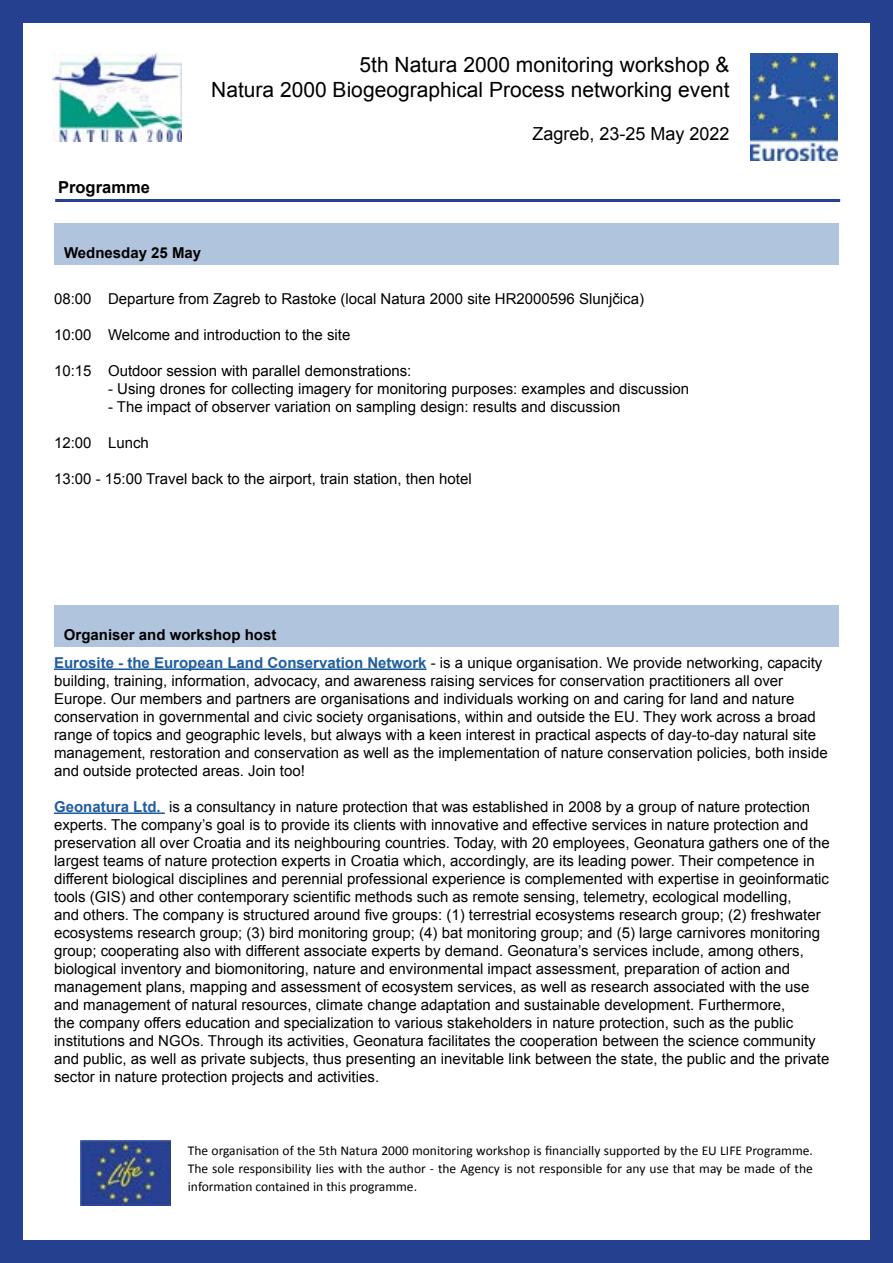
<style>
.page{position:relative;width:893px;height:1263px;background:#fff}
.page>*{position:absolute;margin:0;border:0;box-sizing:border-box;transform-origin:0 0}
.t1{font:21px/25.2px "Arial";color:#000;text-align:right}
.t2{font:18px "Arial";color:#000}
.t3{font:700 16.5px "Arial";color:#000}
.t4{font:15px/18px "Arial";color:#000}
.t5{font:700 15px "Arial";color:#000}
.t6{font:13.5px/18px "Calibri";color:#000;text-align:justify}
.s1{font-weight:700;color:#215e9e}
</style>
<div class="page">
<hr style="left:55px;top:199px;width:785px;height:3px;background:#25408f">
<img style="left:751px;top:54px;width:86px;height:106px">
<div style="left:0;top:0;width:893px;height:23px;background:#25408f"></div>
<div style="left:870px;top:0;width:23px;height:1263px;background:#25408f"></div>
<div style="left:0;top:0;width:23px;height:1263px;background:#25408f"></div>
<div style="left:0;top:1240px;width:893px;height:23px;background:#25408f"></div>
<img style="left:53px;top:54px;width:128px;height:88px">
<img style="left:80px;top:1140px;width:90px;height:65px">
<hr style="left:54px;top:668px;width:373px;height:2px;background:#215e9e">
<hr style="left:54px;top:812px;width:111px;height:2px;background:#215e9e">
<div style="left:54px;top:223px;width:785px;height:41px;background:#b0c4de"></div>
<div style="left:54px;top:605px;width:784px;height:42px;background:#b0c4de"></div>
<p class="t3" style="left:58px;top:176px;width:93px">Programme</p>
<h1 class="t1" style="left:211px;top:52px;width:520px">5th Natura 2000 monitoring workshop &amp;<br>Natura 2000 Biogeographical Process networking event</h1>
<p class="t2" style="left:532px;top:122px;width:199px">Zagreb, 23-25 May 2022</p>
<p class="t5" style="left:64px;top:243px;width:139px">Wednesday 25 May</p>
<p class="t4" style="left:54px;top:290px;width:592px">08:00 Departure from Zagreb to Rastoke (local Natura 2000 site HR2000596 Slunjčica)</p>
<p class="t4" style="left:54px;top:326px;width:298px">10:00 Welcome and introduction to the site</p>
<p class="t4" style="left:54px;top:362px;width:359px">10:15 Outdoor session with parallel demonstrations:</p>
<p class="t4" style="left:108px;top:380px;width:583px">- Using drones for collecting imagery for monitoring purposes: examples and discussion</p>
<p class="t4" style="left:108px;top:398px;width:514px">- The impact of observer variation on sampling design: results and discussion</p>
<p class="t4" style="left:54px;top:434px;width:96px">12:00 Lunch</p>
<p class="t4" style="left:54px;top:470px;width:419px">13:00 - 15:00 Travel back to the airport, train station, then hotel</p>
<p class="t5" style="left:64px;top:625px;width:214px">Organiser and workshop host</p>
<p class="t4" style="left:54px;top:653px;width:775px"><span class="s1">Eurosite - the European Land Conservation Network</span> - is a unique organisation. We provide networking, capacity building, training, information, advocacy, and awareness raising services for conservation practitioners all over Europe. Our members and partners are organisations and individuals working on and caring for land and nature conservation in governmental and civic society organisations, within and outside the EU. They work across a broad range of topics and geographic levels, but always with a keen interest in practical aspects of day-to-day natural site management, restoration and conservation as well as the implementation of nature conservation policies, both inside and outside protected areas. Join too!</p>
<p class="t4" style="left:54px;top:797px;width:777px"><span class="s1">Geonatura Ltd.</span> is a consultancy in nature protection that was established in 2008 by a group of nature protection experts. The company’s goal is to provide its clients with innovative and effective services in nature protection and preservation all over Croatia and its neighbouring countries. Today, with 20 employees, Geonatura gathers one of the largest teams of nature protection experts in Croatia which, accordingly, are its leading power. Their competence in different biological disciplines and perennial professional experience is complemented with expertise in geoinformatic tools (GIS) and other contemporary scientific methods such as remote sensing, telemetry, ecological modelling,<br>and others. The company is structured around five groups: (1) terrestrial ecosystems research group; (2) freshwater ecosystems research group; (3) bird monitoring group; (4) bat monitoring group; and (5) large carnivores monitoring group; cooperating also with different associate experts by demand. Geonatura’s services include, among others, biological inventory and biomonitoring, nature and environmental impact assessment, preparation of action and management plans, mapping and assessment of ecosystem services, as well as research associated with the use and management of natural resources, climate change adaptation and sustainable development. Furthermore,<br>the company offers education and specialization to various stakeholders in nature protection, such as the public institutions and NGOs. Through its activities, Geonatura facilitates the cooperation between the science community and public, as well as private subjects, thus presenting an inevitable link between the state, the public and the private sector in nature protection projects and activities.</p>
<p class="t6" style="left:188px;top:1141px;width:627px">The organisation of the 5th Natura 2000 monitoring workshop is financially supported by the EU LIFE Programme.<br>The sole responsibility lies with the author - the Agency is not responsible for any use that may be made of the information contained in this programme.</p>
</div>
